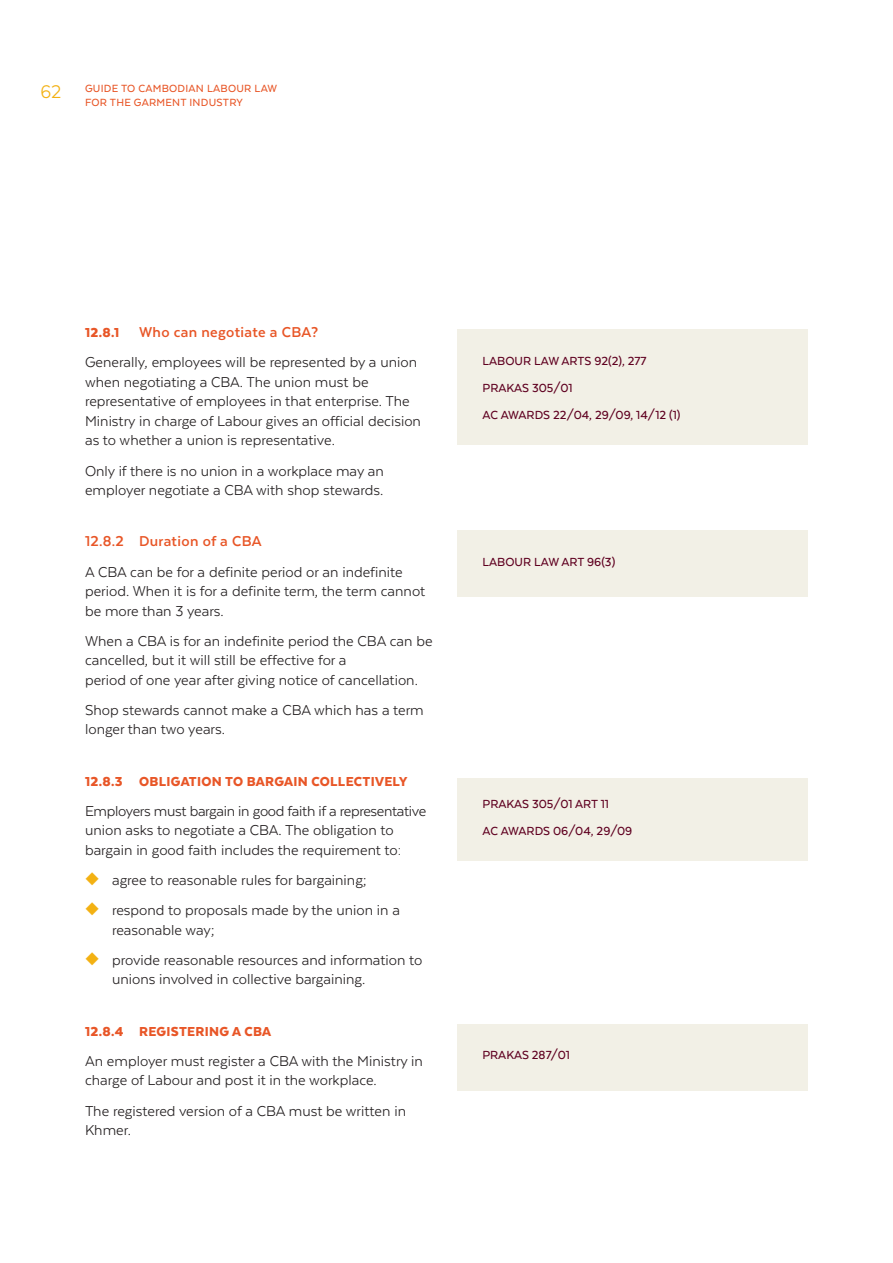
<style>
.page{position:relative;width:893px;height:1263px;background:#fff}
.page>*{position:absolute;margin:0;border:0;box-sizing:border-box;transform-origin:0 0}
.Body_Copy{font:16.5px/19.5px "Texta";color:#231f20}
.Body_Copy-2{font:700 16.5px "Texta";letter-spacing:.02em;color:#e85627}
.Level_3___Subhead{font:700 16.5px "Texta";letter-spacing:.02em;color:#e85627}
.Level_2__SUBSECTION{font:900 15px "Texta";letter-spacing:.02em;color:#e85627}
.SIdebar_copy{font:500 13.5px "Texta";color:#5f0020}
.t1{font:500 12px/13.5px "Texta";letter-spacing:.02em;color:#e85627}
.s1{font-weight:400;font-size:21px;color:#f3b113}
.s2{font-weight:900;font-size:15px}
.s3{color:#f3b113}
</style>
<div class="page">
<div style="left:457px;top:530px;width:351px;height:66px;background:#f2f0e6"></div>
<div style="left:457px;top:779px;width:351px;height:82px;background:#f2f0e6"></div>
<div style="left:457px;top:1024px;width:351px;height:66px;background:#f2f0e6"></div>
<div style="left:457px;top:329px;width:351px;height:116px;background:#f2f0e6"></div>
<p class="t1" style="left:85px;top:82px;width:194px;text-indent:-45px"><span class="s1">62</span> GUIDE TO CAMBODIAN LABOUR LAW<br>FOR THE GARMENT INDUSTRY</p>
<p class="Body_Copy-2" style="left:85px;top:324px;width:235px"><span class="s2">12.8.1</span> Who can negotiate a CBA?</p>
<p class="Body_Copy" style="left:85px;top:353px;width:337px">Generally, employees will be represented by a union when negotiating a CBA. The union must be representative of employees in that enterprise. The Ministry in charge of Labour gives an official decision as to whether a union is representative.</p>
<p class="Body_Copy" style="left:85px;top:461px;width:300px">Only if there is no union in a workplace may an employer negotiate a CBA with shop stewards.</p>
<p class="Level_3___Subhead" style="left:85px;top:533px;width:178px">12.8.2 Duration of a CBA</p>
<p class="Body_Copy" style="left:85px;top:562px;width:342px">A CBA can be for a definite period or an indefinite period. When it is for a definite term, the term cannot be more than 3 years.</p>
<p class="Body_Copy" style="left:85px;top:631px;width:349px">When a CBA is for an indefinite period the CBA can be cancelled, but it will still be effective for a<br>period of one year after giving notice of cancellation.</p>
<p class="Body_Copy" style="left:85px;top:700px;width:340px">Shop stewards cannot make a CBA which has a term longer than two years.</p>
<p class="Level_2__SUBSECTION" style="left:85px;top:773px;width:324px">12.8.3 OBLIGATION TO BARGAIN COLLECTIVELY</p>
<p class="Body_Copy" style="left:85px;top:801px;width:343px">Employers must bargain in good faith if a representative union asks to negotiate a CBA. The obligation to bargain in good faith includes the requirement to:</p>
<p class="Body_Copy" style="left:85px;top:870px;width:283px"><span class="s3">◆</span> agree to reasonable rules for bargaining;</p>
<p class="Body_Copy" style="left:112px;top:900px;width:289px;text-indent:-27px"><span class="s3">◆</span> respond to proposals made by the union in a reasonable way;</p>
<p class="Body_Copy" style="left:112px;top:950px;width:312px;text-indent:-27px"><span class="s3">◆</span> provide reasonable resources and information to unions involved in collective bargaining.</p>
<p class="Level_2__SUBSECTION" style="left:85px;top:1023px;width:188px">12.8.4 REGISTERING A CBA</p>
<p class="Body_Copy" style="left:85px;top:1051px;width:339px">An employer must register a CBA with the Ministry in charge of Labour and post it in the workplace.</p>
<p class="Body_Copy" style="left:85px;top:1101px;width:323px">The registered version of a CBA must be written in<br>Khmer.</p>
<p class="SIdebar_copy" style="left:483px;top:354px;width:165px">LABOUR LAW ARTS 92(2), 277</p>
<p class="SIdebar_copy" style="left:483px;top:381px;width:92px">PRAKAS 305/01</p>
<p class="SIdebar_copy" style="left:483px;top:408px;width:199px">AC AWARDS 22/04, 29/09, 14/12 (1)</p>
<p class="SIdebar_copy" style="left:483px;top:554px;width:134px">LABOUR LAW ART 96(3)</p>
<p class="SIdebar_copy" style="left:483px;top:797px;width:128px">PRAKAS 305/01 ART 11</p>
<p class="SIdebar_copy" style="left:483px;top:824px;width:151px">AC AWARDS 06/04, 29/09</p>
<p class="SIdebar_copy" style="left:482px;top:1048px;width:89px">PRAKAS 287/01</p>
</div>
